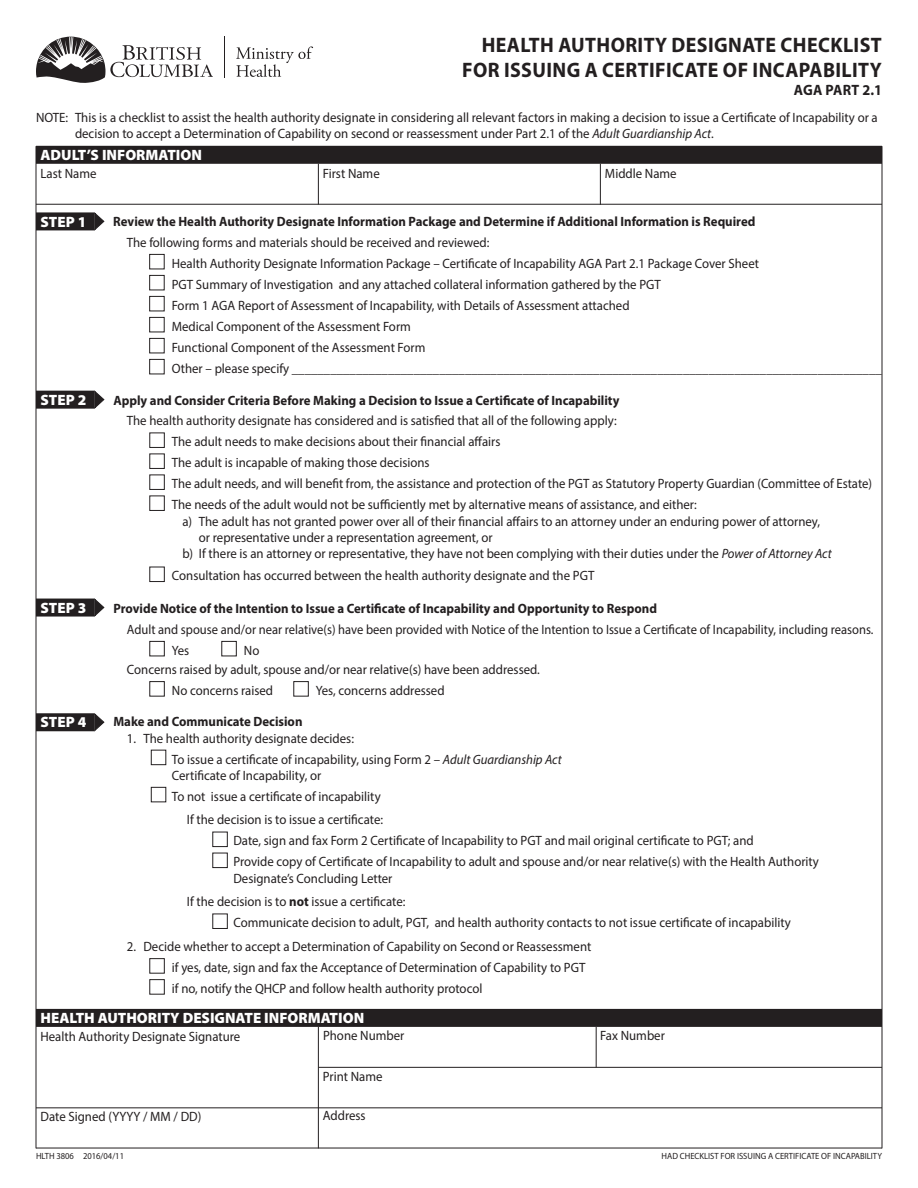
<style>
.page{position:relative;width:918px;height:1188px;background:#fff}
.page>*{position:absolute;margin:0;border:0;box-sizing:border-box;transform-origin:0 0}
.t1{font:700 21px/25.2px "Myriad Pro";letter-spacing:.02em;color:#231f20;text-align:right;scale:.95 1}
.t2{font:900 15px "Myriad Pro";color:#fff}
.t3{font:700 15px "Myriad Pro";letter-spacing:.02em;color:#231f20;scale:.95 1}
.t4{font:13.5px/21px "Myriad Pro";color:#231f20;scale:.95 1}
.t5{font:700 13.5px "Myriad Pro";color:#231f20;scale:.95 1}
.t6{font:13.5px/21px "Myriad Pro";color:#231f20;scale:.93 1}
.t7{font:9px "Myriad Pro";color:#231f20;scale:.95 1}
.s1{font-style:italic}
.s2{font-weight:700}
</style>
<div class="page">
<div style="left:36px;top:212px;width:58px;height:18px;background:#231f20"></div>
<svg style="left:94px;top:212px;width:11px;height:19px"></svg>
<hr style="left:224px;top:36px;width:1px;height:41px;background:#231f20">
<svg style="left:36px;top:37px;width:177px;height:46px"></svg>
<svg style="left:236px;top:46px;width:77px;height:31px"></svg>
<hr style="left:36px;top:204px;width:846px;height:1px;background:#231f20">
<hr style="left:318px;top:164px;width:1px;height:40px;background:#231f20">
<hr style="left:600px;top:164px;width:1px;height:41px;background:#231f20">
<hr style="left:36px;top:146px;width:1px;height:1002px;background:#231f20">
<hr style="left:882px;top:146px;width:1px;height:1002px;background:#231f20">
<div style="left:36px;top:146px;width:846px;height:18px;background:#231f20"></div>
<div style="left:149px;top:254px;width:16px;height:15px;border:1px solid #231f20"></div>
<div style="left:149px;top:275px;width:16px;height:15px;border:1px solid #231f20"></div>
<div style="left:149px;top:296px;width:16px;height:15px;border:1px solid #231f20"></div>
<div style="left:149px;top:317px;width:16px;height:15px;border:1px solid #231f20"></div>
<div style="left:149px;top:338px;width:16px;height:15px;border:1px solid #231f20"></div>
<div style="left:149px;top:359px;width:16px;height:15px;border:1px solid #231f20"></div>
<div style="left:149px;top:641px;width:16px;height:15px;border:1px solid #231f20"></div>
<div style="left:221px;top:641px;width:16px;height:15px;border:1px solid #231f20"></div>
<div style="left:149px;top:681px;width:16px;height:16px;border:1px solid #231f20"></div>
<div style="left:293px;top:681px;width:16px;height:16px;border:1px solid #231f20"></div>
<div style="left:151px;top:750px;width:15px;height:15px;border:1px solid #231f20"></div>
<div style="left:151px;top:787px;width:15px;height:15px;border:1px solid #231f20"></div>
<div style="left:212px;top:832px;width:16px;height:15px;border:1px solid #231f20"></div>
<div style="left:212px;top:853px;width:16px;height:15px;border:1px solid #231f20"></div>
<div style="left:212px;top:914px;width:16px;height:15px;border:1px solid #231f20"></div>
<div style="left:149px;top:958px;width:16px;height:16px;border:1px solid #231f20"></div>
<div style="left:149px;top:979px;width:16px;height:16px;border:1px solid #231f20"></div>
<div style="left:36px;top:391px;width:58px;height:18px;background:#231f20"></div>
<svg style="left:94px;top:390px;width:11px;height:19px"></svg>
<div style="left:149px;top:433px;width:16px;height:15px;border:1px solid #231f20"></div>
<div style="left:149px;top:454px;width:16px;height:15px;border:1px solid #231f20"></div>
<div style="left:149px;top:475px;width:16px;height:15px;border:1px solid #231f20"></div>
<div style="left:149px;top:496px;width:16px;height:15px;border:1px solid #231f20"></div>
<div style="left:149px;top:567px;width:16px;height:15px;border:1px solid #231f20"></div>
<div style="left:36px;top:599px;width:58px;height:18px;background:#231f20"></div>
<svg style="left:94px;top:598px;width:11px;height:19px"></svg>
<div style="left:36px;top:713px;width:58px;height:18px;background:#231f20"></div>
<svg style="left:94px;top:713px;width:11px;height:18px"></svg>
<hr style="left:319px;top:1067px;width:563px;height:1px;background:#231f20">
<hr style="left:36px;top:1107px;width:846px;height:1px;background:#231f20">
<hr style="left:318px;top:1027px;width:1px;height:121px;background:#231f20">
<hr style="left:596px;top:1027px;width:1px;height:40px;background:#231f20">
<div style="left:36px;top:1009px;width:846px;height:18px;background:#231f20"></div>
<hr style="left:36px;top:1148px;width:846px;height:1px;background:#231f20">
<h1 class="t1" style="left:462px;top:31px;width:443px">HEALTH AUTHORITY DESIGNATE CHECKLIST<br>FOR ISSUING A CERTIFICATE OF INCAPABILITY</h1>
<p class="t3" style="left:794px;top:80px;width:94px">AGA PART 2.1</p>
<p class="t4" style="left:75px;top:109px;width:847px;line-height:16.2px;text-indent:-39px">NOTE: This is a checklist to assist the health authority designate in considering all relevant factors in making a decision to issue a Certificate of Incapability or a decision to accept a Determination of Capability on second or reassessment under Part 2.1 of the <span class="s1">Adult Guardianship Act</span>.</p>
<p class="t2" style="left:40px;top:145px;width:163px">ADULT’S INFORMATION</p>
<p class="t4" style="left:40px;top:163px;width:60px">Last Name</p>
<p class="t4" style="left:323px;top:163px;width:61px">First Name</p>
<p class="t4" style="left:605px;top:163px;width:77px">Middle Name</p>
<p class="t2" style="left:40px;top:211px;width:47px">STEP 1</p>
<p class="t5" style="left:113px;top:213px;width:677px">Review the Health Authority Designate Information Package and Determine if Additional Information is Required</p>
<p class="t4" style="left:172px;top:232px;width:749px;text-indent:-45px">The following forms and materials should be received and reviewed:<br>Health Authority Designate Information Package – Certificate of Incapability AGA Part 2.1 Package Cover Sheet<br>PGT Summary of Investigation and any attached collateral information gathered by the PGT<br>Form 1 AGA Report of Assessment of Incapability, with Details of Assessment attached<br>Medical Component of the Assessment Form<br>Functional Component of the Assessment Form<br>Other – please specify ____________________________________________________________________________________________</p>
<p class="t2" style="left:40px;top:390px;width:47px">STEP 2</p>
<p class="t5" style="left:113px;top:391px;width:534px">Apply and Consider Criteria Before Making a Decision to Issue a Certificate of Incapability</p>
<p class="t4" style="left:172px;top:410px;width:739px;text-indent:-45px">The health authority designate has considered and is satisfied that all of the following apply:<br>The adult needs to make decisions about their financial affairs<br>The adult is incapable of making those decisions<br>The adult needs, and will benefit from, the assistance and protection of the PGT as Statutory Property Guardian (Committee of Estate)<br>The needs of the adult would not be sufficiently met by alternative means of assistance, and either:</p>
<p class="t4" style="left:182px;top:510px;width:673px">a) The adult has not granted power over all of their financial affairs to an attorney under an enduring power of attorney,</p>
<p class="t4" style="left:199px;top:526px;width:311px">or representative under a representation agreement, or</p>
<p class="t4" style="left:182px;top:543px;width:685px">b) If there is an attorney or representative, they have not been complying with their duties under the <span class="s1">Power of Attorney Act</span></p>
<p class="t4" style="left:172px;top:565px;width:446px">Consultation has occurred between the health authority designate and the PGT</p>
<p class="t2" style="left:40px;top:598px;width:47px">STEP 3</p>
<p class="t5" style="left:113px;top:600px;width:574px">Provide Notice of the Intention to Issue a Certificate of Incapability and Opportunity to Respond</p>
<p class="t6" style="left:172px;top:619px;width:756px;text-indent:-45px">Adult and spouse and/or near relative(s) have been provided with Notice of the Intention to Issue a Certificate of Incapability, including reasons.<br>Yes</p>
<p class="t4" style="left:127px;top:640px;width:436px;line-height:19.2px;text-indent:117px">No<br>Concerns raised by adult, spouse and/or near relative(s) have been addressed.</p>
<p class="t4" style="left:172px;top:680px;width:108px">No concerns raised</p>
<p class="t4" style="left:316px;top:680px;width:137px">Yes, concerns addressed</p>
<p class="t5" style="left:113px;top:713px;width:201px">Make and Communicate Decision</p>
<p class="t4" style="left:172px;top:727px;width:412px;text-indent:-45px">1. The health authority designate decides:<br>To issue a certificate of incapability, using Form 2 – <span class="s1">Adult Guardianship Act</span></p>
<p class="t4" style="left:172px;top:765px;width:221px">Certificate of Incapability, or<br>To not issue a certificate of incapability</p>
<p class="t4" style="left:233px;top:809px;width:618px;text-indent:-46px">If the decision is to issue a certificate:<br>Date, sign and fax Form 2 Certificate of Incapability to PGT and mail original certificate to PGT; and<br>Provide copy of Certificate of Incapability to adult and spouse and/or near relative(s) with the Health Authority</p>
<p class="t4" style="left:187px;top:866px;width:232px;line-height:23.7px;text-indent:47px">Designate’s Concluding Letter<br>If the decision is to <span class="s2">not</span> issue a certificate:</p>
<p class="t4" style="left:233px;top:912px;width:588px">Communicate decision to adult, PGT, and health authority contacts to not issue certificate of incapability</p>
<p class="t4" style="left:172px;top:936px;width:443px;text-indent:-45px">2. Decide whether to accept a Determination of Capability on Second or Reassessment if yes, date, sign and fax the Acceptance of Determination of Capability to PGT if no, notify the QHCP and follow health authority protocol</p>
<p class="t2" style="left:40px;top:712px;width:47px">STEP 4</p>
<p class="t2" style="left:40px;top:1008px;width:325px">HEALTH AUTHORITY DESIGNATE INFORMATION</p>
<p class="t4" style="left:40px;top:1026px;width:212px">Health Authority Designate Signature</p>
<p class="t4" style="left:40px;top:1106px;width:171px">Date Signed (YYYY / MM / DD)</p>
<p class="t4" style="left:323px;top:1025px;width:87px">Phone Number</p>
<p class="t4" style="left:323px;top:1066px;width:64px">Print Name</p>
<p class="t4" style="left:323px;top:1105px;width:47px">Address</p>
<p class="t4" style="left:600px;top:1025px;width:70px">Fax Number</p>
<p class="t7" style="left:36px;top:1150px;width:94px">HLTH 3806 2016/04/11</p>
<p class="t7" style="left:662px;top:1150px;width:234px">HAD CHECKLIST FOR ISSUING A CERTIFICATE OF INCAPABILITY</p>
</div>
